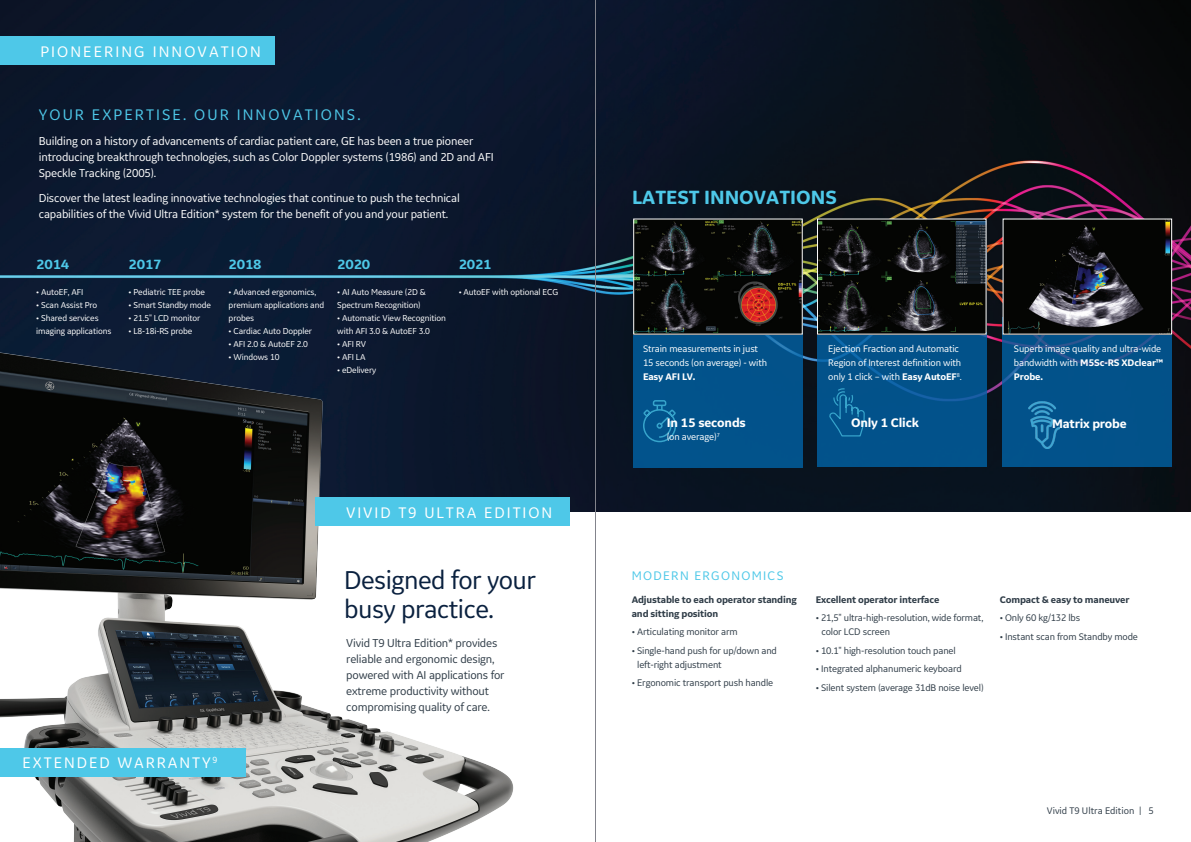
<style>
.page{position:relative;width:1191px;height:842px;background:#fff}
.page>*{position:absolute;margin:0;border:0;box-sizing:border-box;transform-origin:0 0}
.t1{font:27px/29px "GE Inspira Sans";letter-spacing:-.02em;color:#0a213f}
.t2{font:700 20px "GE Inspira Sans";color:#4ec8e8}
.t3{font:16px "GE Inspira Sans";letter-spacing:.12em;color:#fff}
.t4{font:16px "GE Inspira Sans";letter-spacing:.13em;color:#4ec8e8}
.t5{font:700 14px "GE Inspira Sans";letter-spacing:-.015em;color:#4ec8e8}
.t6{font:700 13px "GE Inspira Sans";letter-spacing:-.015em;color:#fff}
.t7{font:13px "GE Inspira Sans";letter-spacing:.1em;color:#4ec8e8}
.t8{font:12px/16px "GE Inspira Sans";letter-spacing:-.015em;color:#fff}
.t9{font:12px/16px "GE Inspira Sans";letter-spacing:-.015em;color:#303d48}
.t10{font:10px/14px "GE Inspira Sans";letter-spacing:-.015em;color:#303d48}
.t11{font:10px/14px "GE Inspira Sans";letter-spacing:-.015em;color:#fff}
.t12{font:700 10px/14px "GE Inspira Sans";letter-spacing:-.015em;color:#303d48}
.t13{font:700 10px "GE Inspira Sans";letter-spacing:-.015em;color:#fff}
.t14{font:9px/13px "GE Inspira Sans";letter-spacing:-.015em;color:#fff}
.s1{font-weight:700}
</style>
<div class="page">
<img style="left:0;top:0;width:1191px;height:512px">
<div style="left:633px;top:318px;width:169px;height:150px;background:#02538b"></div>
<div style="left:817px;top:317px;width:169px;height:150px;background:#02528b"></div>
<div style="left:1002px;top:317px;width:169px;height:150px;background:#02528a"></div>
<img style="left:635px;top:221px;width:165px;height:111px">
<img style="left:819px;top:221px;width:165px;height:111px">
<img style="left:1004px;top:221px;width:165px;height:111px">
<img style="left:0;top:311px;width:524px;height:531px">
<svg style="left:829px;top:388px;width:36px;height:49px"></svg>
<div style="left:0;top:36px;width:274px;height:29px;background:#4ec8e8"></div>
<img style="left:1028px;top:401px;width:31px;height:48px">
<div style="left:314px;top:497px;width:255px;height:29px;background:#4ec8e8"></div>
<div style="left:0;top:748px;width:246px;height:28px;background:#4ec8e8"></div>
<svg style="left:643px;top:400px;width:34px;height:43px"></svg>
<hr style="left:595px;top:0;width:1px;height:842px;background:#83848c">
<h3 class="t3" style="left:40px;top:41px;width:222px">PIONEERING INNOVATION</h3>
<h3 class="t4" style="left:39px;top:104px;width:323px">YOUR EXPERTISE. OUR INNOVATIONS.</h3>
<h3 class="t8" style="left:39px;top:132px;width:456px">Building on a history of advancements of cardiac patient care, GE has been a true pioneer introducing breakthrough technologies, such as Color Doppler systems (1986) and 2D and AFI<br>Speckle Tracking (2005).</h3>
<h3 class="t8" style="left:39px;top:189px;width:422px">Discover the latest leading innovative technologies that continue to push the technical capabilities of the Vivid Ultra Edition* system for the benefit of you and your patient.</h3>
<h3 class="t5" style="left:36px;top:256px;width:34px">2014</h3>
<h3 class="t5" style="left:129px;top:256px;width:34px">2017</h3>
<h3 class="t5" style="left:229px;top:256px;width:34px">2018</h3>
<h3 class="t5" style="left:337px;top:256px;width:34px">2020</h3>
<p class="t14" style="left:36px;top:285px;width:49px">• AutoEF, AFI</p>
<p class="t14" style="left:36px;top:298px;width:63px">• Scan Assist Pro</p>
<p class="t14" style="left:36px;top:311px;width:77px">• Shared services imaging applications</p>
<p class="t14" style="left:129px;top:285px;width:78px">• Pediatric TEE probe</p>
<p class="t14" style="left:129px;top:298px;width:84px">• Smart Standby mode</p>
<p class="t14" style="left:129px;top:311px;width:73px">• 21.5" LCD monitor</p>
<p class="t14" style="left:129px;top:324px;width:65px">• L8-18i-RS probe</p>
<p class="t14" style="left:229px;top:285px;width:97px">• Advanced ergonomics, premium applications and probes</p>
<p class="t14" style="left:229px;top:324px;width:85px">• Cardiac Auto Doppler</p>
<p class="t14" style="left:229px;top:337px;width:81px">• AFI 2.0 &amp; AutoEF 2.0</p>
<p class="t14" style="left:229px;top:350px;width:52px">• Windows 10</p>
<p class="t14" style="left:337px;top:285px;width:90px">• AI Auto Measure (2D &amp;<br>Spectrum Recognition)</p>
<p class="t14" style="left:337px;top:311px;width:110px">• Automatic View Recognition with AFI 3.0 &amp; AutoEF 3.0</p>
<p class="t14" style="left:337px;top:337px;width:30px">• AFI RV</p>
<p class="t14" style="left:337px;top:350px;width:30px">• AFI LA</p>
<p class="t14" style="left:337px;top:363px;width:40px">• eDelivery</p>
<h3 class="t5" style="left:458px;top:256px;width:34px">2021</h3>
<p class="t14" style="left:458px;top:285px;width:101px">• AutoEF with optional ECG</p>
<h3 class="t3" style="left:346px;top:503px;width:207px">VIVID T9 ULTRA EDITION</h3>
<h1 class="t1" style="left:344px;top:565px;width:193px">Designed for your busy practice.</h1>
<h3 class="t3" style="left:22px;top:753px;width:197px">EXTENDED WARRANTY<sup>9</sup></h3>
<h3 class="t9" style="left:346px;top:635px;width:160px">Vivid T9 Ultra Edition* provides reliable and ergonomic design, powered with AI applications for extreme productivity without compromising quality of care.</h3>
<h2 class="t2" style="left:632px;top:185px;width:206px">LATEST INNOVATIONS</h2>
<p class="t11" style="left:643px;top:341px;width:126px">Strain measurements in just<br>15 seconds (on average) - with</p>
<p class="t13" style="left:643px;top:370px;width:54px">Easy AFI LV.</p>
<h3 class="t6" style="left:666px;top:415px;width:81px">In 15 seconds</h3>
<p class="t11" style="left:666px;top:430px;width:55px">(on average)<sup>7</sup></p>
<p class="t11" style="left:828px;top:341px;width:135px">Ejection Fraction and Automatic<br>Region of Interest definition with only 1 click – with <span class="s1">Easy AutoEF</span><sup>8</sup>.</p>
<p class="t11" style="left:1014px;top:341px;width:151px">Superb image quality and ultra-wide bandwidth with <span class="s1">M5Sc-RS XDclear™<br>Probe.</span></p>
<h3 class="t6" style="left:851px;top:415px;width:69px">Only 1 Click</h3>
<h3 class="t6" style="left:1052px;top:415px;width:76px">Matrix probe</h3>
<h3 class="t7" style="left:632px;top:567px;width:153px">MODERN ERGONOMICS</h3>
<p class="t12" style="left:632px;top:592px;width:167px">Adjustable to each operator standing and sitting position</p>
<p class="t10" style="left:632px;top:624px;width:108px">• Articulating monitor arm</p>
<p class="t10" style="left:637px;top:643px;width:141px;text-indent:-5px">• Single-hand push for up/down and left-right adjustment</p>
<p class="t10" style="left:632px;top:675px;width:143px">• Ergonomic transport push handle</p>
<p class="t12" style="left:815px;top:592px;width:125px">Excellent operator interface</p>
<p class="t10" style="left:821px;top:610px;width:163px;text-indent:-6px">• 21,5" ultra-high-resolution, wide format, color LCD screen</p>
<p class="t10" style="left:815px;top:643px;width:142px">• 10.1" high-resolution touch panel</p>
<p class="t10" style="left:815px;top:661px;width:147px">• Integrated alphanumeric keyboard</p>
<p class="t10" style="left:815px;top:680px;width:170px">• Silent system (average 31dB noise level)</p>
<p class="t12" style="left:999px;top:592px;width:131px">Compact &amp; easy to maneuver</p>
<p class="t10" style="left:999px;top:610px;width:82px">• Only 60 kg/132 lbs</p>
<p class="t10" style="left:999px;top:629px;width:140px">• Instant scan from Standby mode</p>
<p class="t10" style="left:1046px;top:803px;width:108px">Vivid T9 Ultra Edition | 5</p>
</div>
